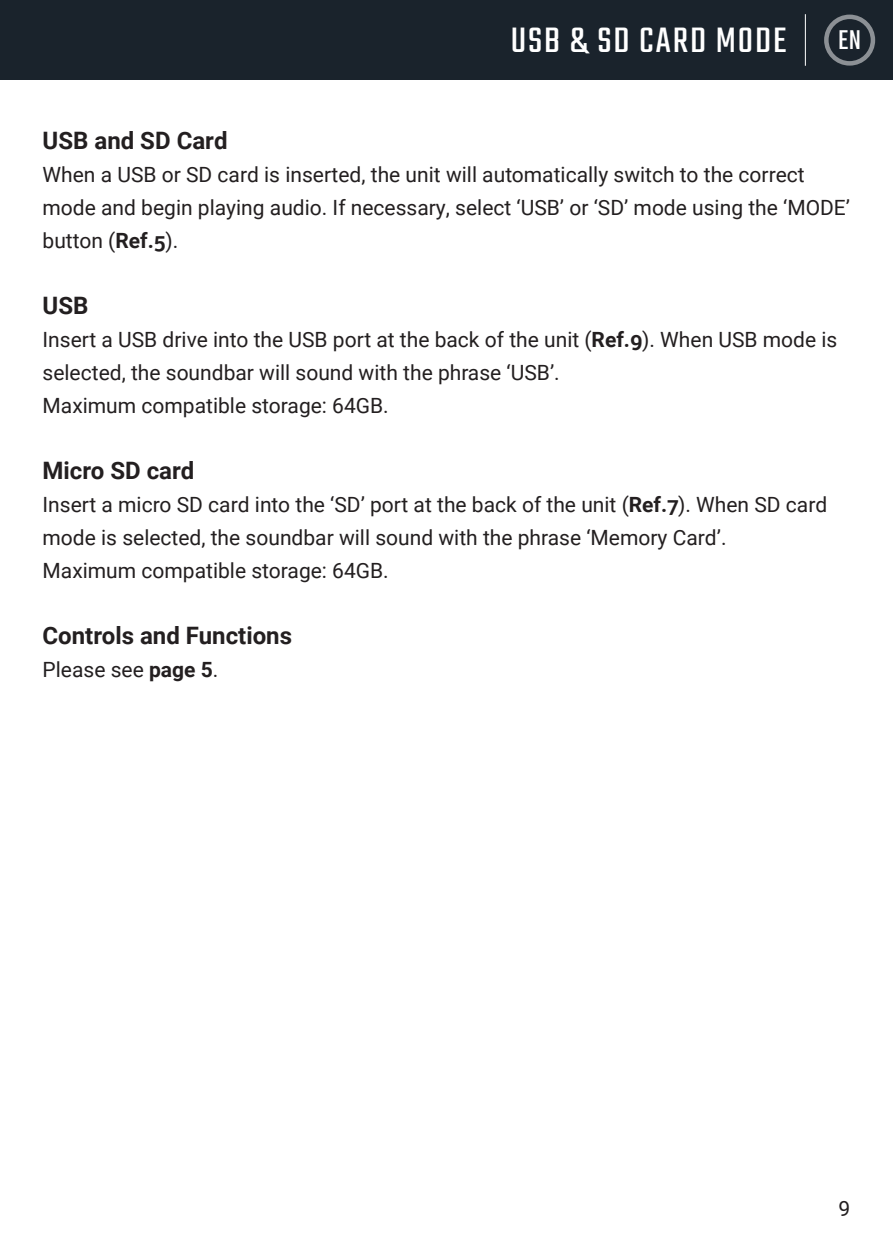
<style>
.page{position:relative;width:893px;height:1259px;background:#fff}
.page>*{position:absolute;margin:0;border:0;box-sizing:border-box;transform-origin:0 0}
.t1{font:39px "Teko";letter-spacing:.05em;color:#fff}
.t2{font:30px "Teko";color:#fff}
.t3{font:700 24px "Roboto";color:#231f20}
.t4{font:21px/33px "Roboto";color:#231f20}
.s1{font-weight:700}
</style>
<div class="page">
<div style="left:0;top:0;width:892px;height:80px;background:#1a232c"></div>
<hr style="left:804px;top:14px;width:1px;height:52px;background:#fff">
<div style="left:823px;top:15px;width:51px;height:51px;border:5px solid #fff;border-radius:50%"></div>
<h1 class="t1" style="left:510px;top:25px;width:277px">USB &amp; SD CARD MODE</h1>
<h2 class="t2" style="left:837px;top:21px;width:25px">EN</h2>
<p class="t3" style="left:43px;top:130px;width:186px">USB and SD Card</p>
<p class="t4" style="left:43px;top:159px;width:808px">When a USB or SD card is inserted, the unit will automatically switch to the correct mode and begin playing audio. If necessary, select ‘USB’ or ‘SD’ mode using the ‘MODE’ button (<span class="s1">Ref.5</span>).</p>
<p class="t3" style="left:43px;top:295px;width:47px">USB</p>
<p class="t4" style="left:43px;top:324px;width:796px">Insert a USB drive into the USB port at the back of the unit (<span class="s1">Ref.9</span>). When USB mode is selected, the soundbar will sound with the phrase ‘USB’.<br>Maximum compatible storage: 64GB.</p>
<p class="t3" style="left:43px;top:460px;width:153px">Micro SD card</p>
<p class="t4" style="left:43px;top:489px;width:785px">Insert a micro SD card into the ‘SD’ port at the back of the unit (<span class="s1">Ref.7</span>). When SD card mode is selected, the soundbar will sound with the phrase ‘Memory Card’.<br>Maximum compatible storage: 64GB.</p>
<p class="t3" style="left:43px;top:625px;width:251px">Controls and Functions</p>
<p class="t4" style="left:43px;top:654px;width:177px">Please see <span class="s1">page 5</span>.</p>
<p class="t4" style="left:838px;top:1194px;width:13px">9</p>
</div>
